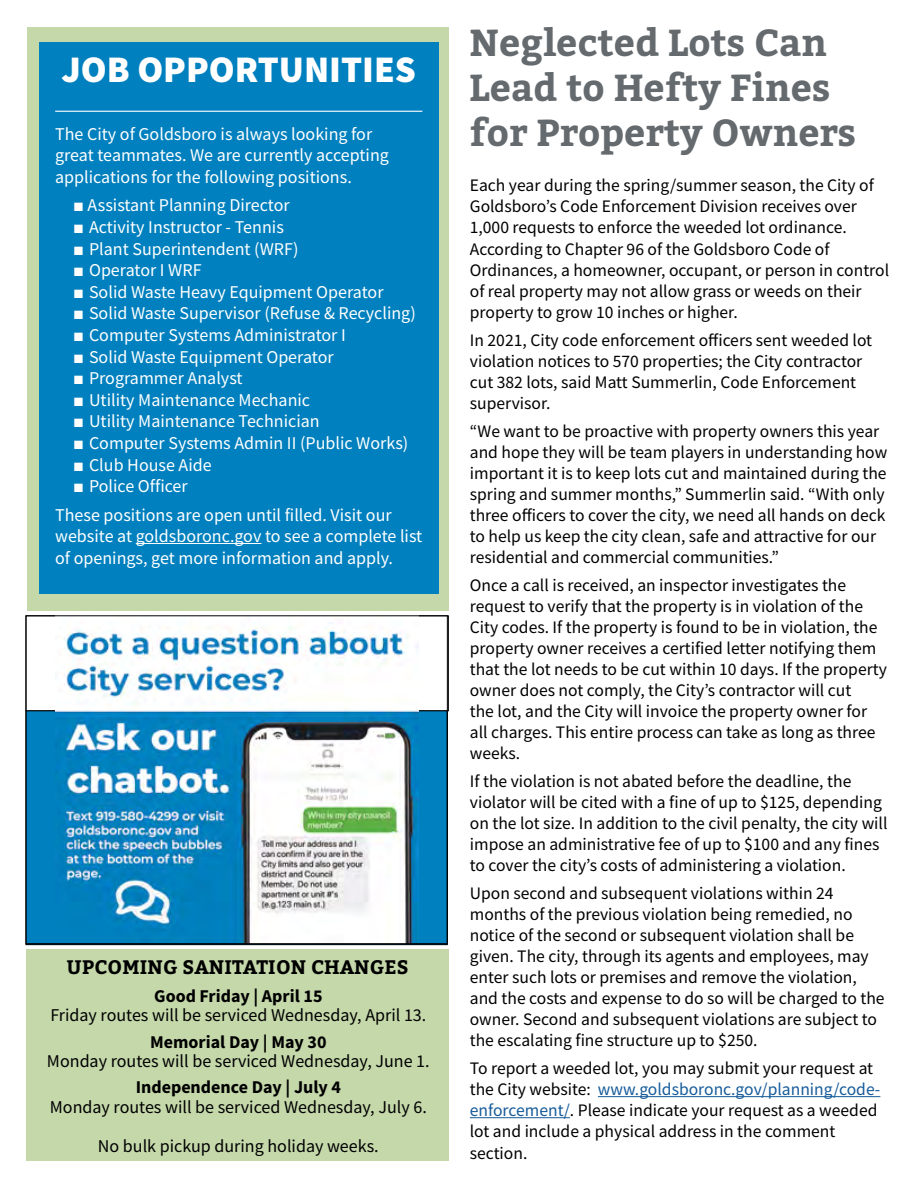
<style>
.page{position:relative;width:918px;height:1188px;background:#fff}
.page>*{position:absolute;margin:0;border:0;box-sizing:border-box;transform-origin:0 0}
.t1{font:700 37.5px/45px "Bitter";color:#646a6e}
.t2{font:900 37.5px "Source Sans Pro";color:#fff}
.t3{font:700 19.5px "Bitter";letter-spacing:.01em;color:#000}
.t4{font:18px/21.6px "Source Sans Pro";color:#fff}
.t5{font:18px/39px "Source Sans Pro";color:#000;text-align:center}
.t6{font:700 18px "Source Sans Pro";color:#000}
.t7{font:17.55px/21px "Source Sans Pro";color:#000}
.s1{font-family:"Arial"}
.s2{color:#165b9a}
</style>
<div class="page">
<div style="left:26px;top:949px;width:422px;height:212px;background:#c5d8aa"></div>
<div style="left:27px;top:27px;width:421px;height:583px;background:#c5d8aa"></div>
<div style="left:39px;top:42px;width:399px;height:552px;background:#0080be"></div>
<hr style="left:55px;top:111px;width:367px;height:1px;background:#fff">
<hr style="left:598px;top:1096px;width:282px;height:1px;background:#165b9a">
<hr style="left:470px;top:1117px;width:100px;height:1px;background:#165b9a">
<hr style="left:136px;top:543px;width:125px;height:1px;background:#fff">
<div style="left:26px;top:711px;width:421px;height:234px;background:#0080be"></div>
<img style="left:55px;top:622px;width:363px;height:320px">
<div style="left:26px;top:615px;width:422px;height:329px;border:1px solid #000"></div>
<h1 class="t2" style="left:61px;top:44px;width:356px">JOB OPPORTUNITIES</h1>
<p class="t4" style="left:55px;top:123px;width:335px">The City of Goldsboro is always looking for great teammates. We are currently accepting applications for the following positions.</p>
<p class="t4" style="left:73px;top:195px;width:218px"><span class="s1">■</span> Assistant Planning Director</p>
<p class="t4" style="left:73px;top:216px;width:212px"><span class="s1">■</span> Activity Instructor - Tennis</p>
<p class="t4" style="left:73px;top:238px;width:227px"><span class="s1">■</span> Plant Superintendent (WRF)</p>
<p class="t4" style="left:73px;top:259px;width:130px"><span class="s1">■</span> Operator I WRF</p>
<p class="t4" style="left:73px;top:281px;width:312px"><span class="s1">■</span> Solid Waste Heavy Equipment Operator</p>
<p class="t4" style="left:73px;top:303px;width:344px"><span class="s1">■</span> Solid Waste Supervisor (Refuse &amp; Recycling)</p>
<p class="t4" style="left:73px;top:324px;width:274px"><span class="s1">■</span> Computer Systems Administrator I</p>
<p class="t4" style="left:73px;top:346px;width:262px"><span class="s1">■</span> Solid Waste Equipment Operator</p>
<p class="t4" style="left:73px;top:367px;width:171px"><span class="s1">■</span> Programmer Analyst</p>
<p class="t4" style="left:73px;top:389px;width:238px"><span class="s1">■</span> Utility Maintenance Mechanic</p>
<p class="t4" style="left:73px;top:411px;width:248px"><span class="s1">■</span> Utility Maintenance Technician</p>
<p class="t4" style="left:73px;top:432px;width:337px"><span class="s1">■</span> Computer Systems Admin II (Public Works)</p>
<p class="t4" style="left:73px;top:454px;width:140px"><span class="s1">■</span> Club House Aide</p>
<p class="t4" style="left:55px;top:472px;width:338px;line-height:28.3px;text-indent:18px"><span class="s1">■</span> Police Officer<br>These positions are open until filled. Visit our</p>
<p class="t4" style="left:55px;top:525px;width:369px">website at goldsboronc.gov to see a complete list of openings, get more information and apply.</p>
<p class="t3" style="left:66px;top:954px;width:344px">UPCOMING SANITATION CHANGES</p>
<p class="t6" style="left:154px;top:984px;width:170px">Good Friday | April 15</p>
<p class="t5" style="left:50px;top:996px;width:378px">Friday routes will be serviced Wednesday, April 13.</p>
<p class="t6" style="left:150px;top:1029px;width:178px">Memorial Day | May 30</p>
<p class="t5" style="left:47px;top:1041px;width:384px">Monday routes will be serviced Wednesday, June 1.</p>
<p class="t6" style="left:136px;top:1075px;width:207px">Independence Day | July 4</p>
<p class="t5" style="left:50px;top:1087px;width:378px">Monday routes will be serviced Wednesday, July 6.<br>No bulk pickup during holiday weeks.</p>
<h1 class="t1" style="left:470px;top:22px;width:388px">Neglected Lots Can<br>Lead to Hefty Fines for Property Owners</h1>
<p class="t7" style="left:470px;top:175px;width:421px">Each year during the spring/summer season, the City of Goldsboro’s Code Enforcement Division receives over 1,000 requests to enforce the weeded lot ordinance.<br>According to Chapter 96 of the Goldsboro Code of Ordinances, a homeowner, occupant, or person in control of real property may not allow grass or weeds on their property to grow 10 inches or higher.</p>
<p class="t7" style="left:470px;top:329px;width:404px">In 2021, City code enforcement officers sent weeded lot violation notices to 570 properties; the City contractor cut 382 lots, said Matt Summerlin, Code Enforcement supervisor.</p>
<p class="t7" style="left:470px;top:420px;width:419px">“We want to be proactive with property owners this year and hope they will be team players in understanding how important it is to keep lots cut and maintained during the spring and summer months,” Summerlin said. “With only three officers to cover the city, we need all hands on deck to help us keep the city clean, safe and attractive for our residential and commercial communities.”</p>
<p class="t7" style="left:470px;top:574px;width:419px">Once a call is received, an inspector investigates the request to verify that the property is in violation of the City codes. If the property is found to be in violation, the property owner receives a certified letter notifying them that the lot needs to be cut within 10 days. If the property owner does not comply, the City’s contractor will cut<br>the lot, and the City will invoice the property owner for all charges. This entire process can take as long as three weeks.</p>
<p class="t7" style="left:470px;top:771px;width:419px">If the violation is not abated before the deadline, the violator will be cited with a fine of up to $125, depending on the lot size. In addition to the civil penalty, the city will impose an administrative fee of up to $100 and any fines to cover the city’s costs of administering a violation.</p>
<p class="t7" style="left:470px;top:883px;width:416px">Upon second and subsequent violations within 24 months of the previous violation being remedied, no notice of the second or subsequent violation shall be given. The city, through its agents and employees, may enter such lots or premises and remove the violation, and the costs and expense to do so will be charged to the owner. Second and subsequent violations are subject to the escalating fine structure up to $250.</p>
<p class="t7" style="left:470px;top:1058px;width:412px">To report a weeded lot, you may submit your request at the City website: <span class="s2">www.goldsboronc.gov/planning/code&shy;enforcement/</span>. Please indicate your request as a weeded lot and include a physical address in the comment section.</p>
</div>
